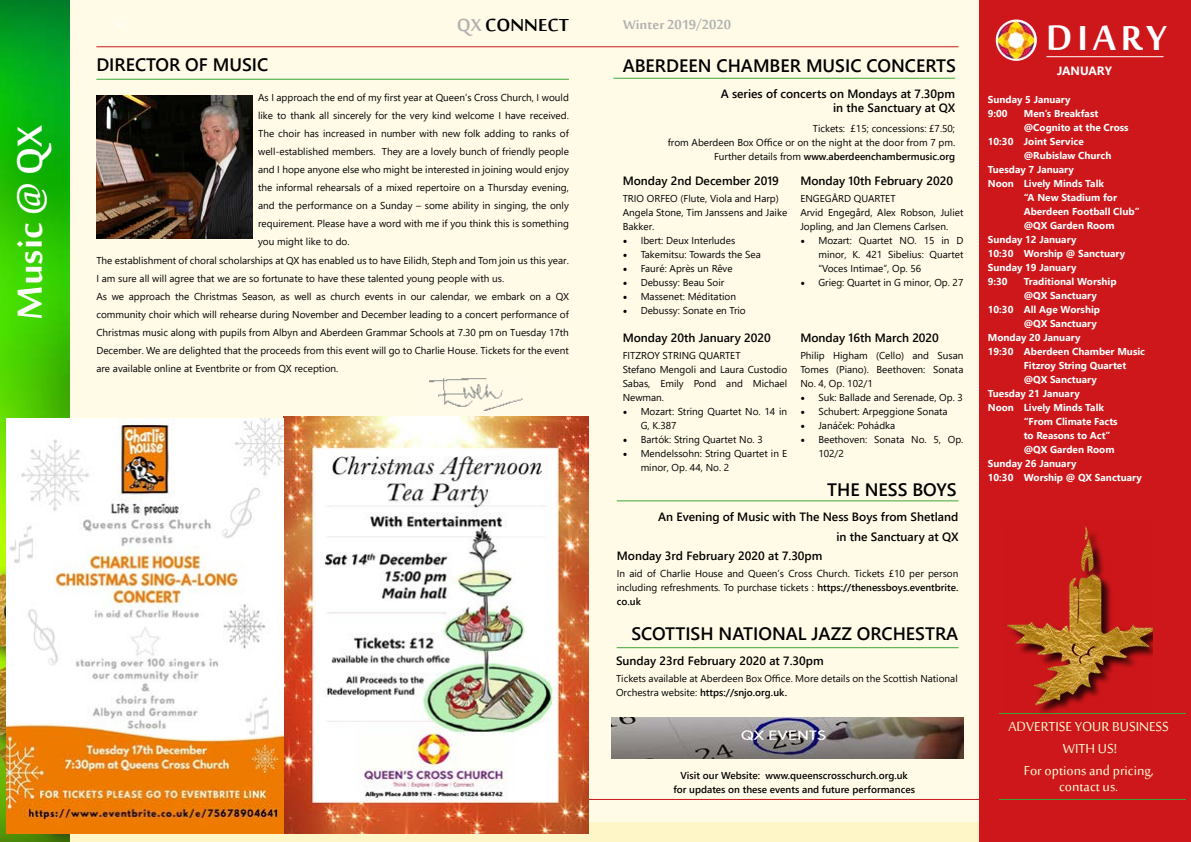
<style>
.page{position:relative;width:1191px;height:842px;background:#fff}
.page>*{position:absolute;margin:0;border:0;box-sizing:border-box;transform-origin:0 0}
.t1{font:700 48px "Sakkal Majalla";letter-spacing:.04em;color:#fff}
.t2{font:700 24px "Sakkal Majalla";color:#000}
.t3{font:600 18px "Segoe UI";color:#000}
.t4{font:18px/21.6px "Sakkal Majalla";color:#fef9d3;text-align:center}
.t5{font:700 18px "Sakkal Majalla";color:#b3b2b2}
.t6{font:600 12px/14px "Segoe UI";color:#000;text-align:right}
.t7{font:700 12px "Segoe UI";letter-spacing:-.005em;color:#fff}
.t8{font:10px/14px "Segoe UI";color:#000}
.t9{font:700 10px/14px "Segoe UI";color:#fff}
.t10{font:600 10px/14px "Segoe UI";color:#000;text-align:center}
.s1{color:#b3b2b2}
.s2{font-weight:600}
.s3{font-family:"Minion Pro";font-size:12px}
</style>
<div class="page">
<div style="left:0;top:822px;width:1191px;height:20px;background:#fff6c8"></div>
<div style="left:0;top:0;width:1108px;height:830px;background:#fffbe7"></div>
<img style="left:429px;top:378px;width:94px;height:33px">
<img style="left:611px;top:718px;width:352px;height:41px">
<hr style="left:613px;top:78px;width:342px;height:1px;background:#3fa535">
<img style="left:96px;top:95px;width:156px;height:143px">
<hr style="left:617px;top:500px;width:341px;height:1px;background:#3fa535">
<hr style="left:617px;top:647px;width:341px;height:1px;background:#3fa535">
<img style="left:0;top:0;width:69px;height:842px">
<hr style="left:88px;top:799px;width:901px;height:1px;background:#cd191e">
<div style="left:979px;top:0;width:212px;height:842px;background:#cd171a"></div>
<hr style="left:1046px;top:56px;width:117px;height:1px;background:#fff">
<hr style="left:96px;top:46px;width:862px;height:1px;background:#cd191c">
<hr style="left:722px;top:793px;width:188px;height:1px;background:#fff">
<hr style="left:96px;top:79px;width:473px;height:1px;background:#3fa535">
<img style="left:7px;top:417px;width:581px;height:417px">
<img style="left:995px;top:20px;width:41px;height:41px;border-radius:21px">
<hr style="left:999px;top:799px;width:187px;height:1px;background:#3fa535">
<hr style="left:999px;top:713px;width:187px;height:1px;background:#3fa535">
<img style="left:1006px;top:526px;width:146px;height:188px">
<h1 class="t1" style="left:3px;top:320px;width:196px;rotate:-90deg">Music @ QX</h1>
<h3 class="t3" style="left:96px;top:48px;width:173px">DIRECTOR OF MUSIC</h3>
<h2 class="t2" style="left:457px;top:12px;width:114px"><span class="s1">QX</span> CONNECT</h2>
<h3 class="t5" style="left:623px;top:15px;width:109px">Winter 2019/2020</h3>
<h3 class="t3" style="left:622px;top:49px;width:335px">ABERDEEN CHAMBER MUSIC CONCERTS</h3>
<p class="t8" style="left:258px;top:90px;width:312px">As I approach the end of my first year at Queen’s Cross Church, I would</p>
<p class="t8" style="left:258px;top:108px;width:312px">like to thank all sincerely for the very kind welcome I have received.</p>
<p class="t8" style="left:258px;top:126px;width:312px">The choir has increased in number with new folk adding to ranks of</p>
<p class="t8" style="left:258px;top:144px;width:312px">well-established members. They are a lovely bunch of friendly people</p>
<p class="t8" style="left:258px;top:162px;width:312px">and I hope anyone else who might be interested in joining would enjoy</p>
<p class="t8" style="left:258px;top:180px;width:312px">the informal rehearsals of a mixed repertoire on a Thursday evening,</p>
<p class="t8" style="left:258px;top:198px;width:312px">and the performance on a Sunday – some ability in singing, the only</p>
<p class="t8" style="left:258px;top:216px;width:312px">requirement. Please have a word with me if you think this is something</p>
<p class="t8" style="left:258px;top:234px;width:93px">you might like to do.</p>
<p class="t8" style="left:96px;top:252px;width:474px">The establishment of choral scholarships at QX has enabled us to have Eilidh, Steph and Tom join us this year.</p>
<p class="t8" style="left:96px;top:270px;width:409px">I am sure all will agree that we are so fortunate to have these talented young people with us.</p>
<p class="t8" style="left:96px;top:288px;width:474px">As we approach the Christmas Season, as well as church events in our calendar, we embark on a QX</p>
<p class="t8" style="left:96px;top:306px;width:474px">community choir which will rehearse during November and December leading to a concert performance of</p>
<p class="t8" style="left:96px;top:324px;width:474px">Christmas music along with pupils from Albyn and Aberdeen Grammar Schools at 7.30 pm on Tuesday 17th</p>
<p class="t8" style="left:96px;top:342px;width:474px">December. We are delighted that the proceeds from this event will go to Charlie House. Tickets for the event</p>
<p class="t8" style="left:96px;top:360px;width:243px">are available online at Eventbrite or from QX reception.</p>
<p class="t6" style="left:720px;top:86px;width:236px">A series of concerts on Mondays at 7.30pm in the Sanctuary at QX</p>
<p class="t8" style="left:667px;top:121px;width:289px;text-align:right">Tickets: £15; concessions: £7.50;<br>from Aberdeen Box Office or on the night at the door from 7 pm.<br>Further details from <span class="s2">www.aberdeenchambermusic.org</span></p>
<p class="t6" style="left:622px;top:173px;width:158px">Monday 2nd December 2019</p>
<p class="t8" style="left:622px;top:190px;width:166px">TRIO ORFEO (Flute, Viola and Harp)<br>Angela Stone, Tim Janssens and Jaike<br>Bakker.</p>
<p class="t8" style="left:622px;top:232px;width:114px"><span class="s3">•</span> Ibert: Deux Interludes</p>
<p class="t8" style="left:622px;top:246px;width:140px"><span class="s3">•</span> Takemitsu: Towards the Sea</p>
<p class="t8" style="left:622px;top:260px;width:111px"><span class="s3">•</span> Fauré: Après un Rêve</p>
<p class="t8" style="left:622px;top:274px;width:103px"><span class="s3">•</span> Debussy: Beau Soir</p>
<p class="t8" style="left:622px;top:288px;width:115px"><span class="s3">•</span> Massenet: Méditation</p>
<p class="t8" style="left:622px;top:302px;width:125px"><span class="s3">•</span> Debussy: Sonate en Trio</p>
<p class="t6" style="left:622px;top:330px;width:150px">Monday 20th January 2020</p>
<p class="t8" style="left:622px;top:347px;width:166px">FITZROY STRING QUARTET<br>Stefano Mengoli and Laura Custodio<br>Sabas, Emily Pond and Michael<br>Newman.</p>
<p class="t8" style="left:640px;top:403px;width:148px;text-indent:-18px"><span class="s3">•</span> Mozart: String Quartet No. 14 in<br>G, K.387</p>
<p class="t8" style="left:622px;top:431px;width:142px"><span class="s3">•</span> Bartók: String Quartet No. 3</p>
<p class="t8" style="left:640px;top:445px;width:148px;text-indent:-18px"><span class="s3">•</span> Mendelssohn: String Quartet in E minor, Op. 44, No. 2</p>
<p class="t6" style="left:800px;top:173px;width:154px">Monday 10th February 2020</p>
<p class="t8" style="left:800px;top:190px;width:164px">ENGEGÅRD QUARTET<br>Arvid Engegård, Alex Robson, Juliet<br>Jopling, and Jan Clemens Carlsen.</p>
<p class="t8" style="left:818px;top:232px;width:147px;text-align:justify;text-indent:-18px"><span class="s3">•</span> Mozart: Quartet NO. 15 in D minor, K. 421 Sibelius: Quartet “Voces Intimae”, Op. 56</p>
<p class="t8" style="left:800px;top:274px;width:164px"><span class="s3">•</span> Grieg: Quartet in G minor, Op. 27</p>
<p class="t6" style="left:800px;top:330px;width:140px">Monday 16th March 2020</p>
<p class="t8" style="left:800px;top:347px;width:164px;text-align:justify">Philip Higham (Cello) and Susan Tomes (Piano). Beethoven: Sonata No. 4, Op. 102/1</p>
<p class="t8" style="left:800px;top:389px;width:164px"><span class="s3">•</span> Suk: Ballade and Serenade, Op. 3</p>
<p class="t8" style="left:800px;top:403px;width:149px"><span class="s3">•</span> Schubert: Arpeggione Sonata</p>
<p class="t8" style="left:800px;top:417px;width:96px"><span class="s3">•</span> Janáček: Pohádka</p>
<p class="t8" style="left:818px;top:431px;width:146px;text-indent:-18px"><span class="s3">•</span> Beethoven: Sonata No. 5, Op.<br>102/2</p>
<h3 class="t3" style="left:827px;top:473px;width:131px">THE NESS BOYS</h3>
<p class="t6" style="left:658px;top:509px;width:302px">An Evening of Music with The Ness Boys from Shetland</p>
<p class="t6" style="left:836px;top:528px;width:123px">in the Sanctuary at QX</p>
<p class="t6" style="left:617px;top:548px;width:207px">Monday 3rd February 2020 at 7.30pm</p>
<p class="t8" style="left:617px;top:565px;width:343px;text-align:justify">In aid of Charlie House and Queen’s Cross Church. Tickets £10 per person including refreshments. To purchase tickets : <span class="s2">https://thenessboys.eventbrite. co.uk</span></p>
<h3 class="t3" style="left:631px;top:616px;width:328px">SCOTTISH NATIONAL JAZZ ORCHESTRA</h3>
<p class="t6" style="left:616px;top:653px;width:209px">Sunday 23rd February 2020 at 7.30pm</p>
<p class="t8" style="left:616px;top:671px;width:343px">Tickets available at Aberdeen Box Office. More details on the Scottish National<br>Orchestra website: <span class="s2">https://snjo.org.uk.</span></p>
<p class="t10" style="left:673px;top:767px;width:243px">Visit our Website: www.queenscrosschurch.org.uk for updates on these events and future performances</p>
<h1 class="t1" style="left:1046px;top:11px;width:122px">DIARY</h1>
<p class="t7" style="left:1057px;top:59px;width:56px">JANUARY</p>
<p class="t9" style="left:987px;top:91px;width:84px">Sunday 5 January<br>9:00</p>
<p class="t9" style="left:1023px;top:105px;width:76px">Men’s Breakfast</p>
<p class="t9" style="left:1023px;top:119px;width:106px">@Cognito at the Cross</p>
<p class="t9" style="left:987px;top:133px;width:97px">10:30 Joint Service</p>
<p class="t9" style="left:1023px;top:147px;width:89px">@Rubislaw Church</p>
<p class="t9" style="left:987px;top:161px;width:88px">Tuesday 7 January</p>
<p class="t9" style="left:987px;top:175px;width:118px">Noon Lively Minds Talk</p>
<p class="t9" style="left:1023px;top:189px;width:95px">“A New Stadium for</p>
<p class="t9" style="left:1023px;top:203px;width:117px">Aberdeen Football Club”</p>
<p class="t9" style="left:1023px;top:217px;width:92px">@QX Garden Room</p>
<p class="t9" style="left:987px;top:231px;width:90px">Sunday 12 January</p>
<p class="t9" style="left:987px;top:245px;width:139px">10:30 Worship @ Sanctuary</p>
<p class="t9" style="left:987px;top:259px;width:90px">Sunday 19 January</p>
<p class="t9" style="left:987px;top:273px;width:21px">9:30</p>
<p class="t9" style="left:1023px;top:273px;width:94px">Traditional Worship</p>
<p class="t9" style="left:1023px;top:287px;width:75px">@QX Sanctuary</p>
<p class="t9" style="left:987px;top:301px;width:114px">10:30 All Age Worship</p>
<p class="t9" style="left:1023px;top:315px;width:75px">@QX Sanctuary</p>
<p class="t9" style="left:987px;top:329px;width:94px">Monday 20 January</p>
<p class="t9" style="left:987px;top:343px;width:159px">19:30 Aberdeen Chamber Music</p>
<p class="t9" style="left:1023px;top:357px;width:104px">Fitzroy String Quartet</p>
<p class="t9" style="left:1023px;top:371px;width:75px">@QX Sanctuary</p>
<p class="t9" style="left:987px;top:385px;width:93px">Tuesday 21 January</p>
<p class="t9" style="left:987px;top:399px;width:118px">Noon Lively Minds Talk</p>
<p class="t9" style="left:1023px;top:413px;width:95px">“From Climate Facts</p>
<p class="t9" style="left:1023px;top:427px;width:88px">to Reasons to Act”</p>
<p class="t9" style="left:1023px;top:441px;width:92px">@QX Garden Room</p>
<p class="t9" style="left:987px;top:455px;width:90px">Sunday 26 January</p>
<p class="t9" style="left:987px;top:469px;width:156px">10:30 Worship @ QX Sanctuary</p>
<h3 class="t4" style="left:1008px;top:717px;width:162px">ADVERTISE YOUR BUSINESS<br>WITH US!<br>For options and pricing,</h3>
<h3 class="t4" style="left:1059px;top:776px;width:61px">contact us.</h3>
</div>
